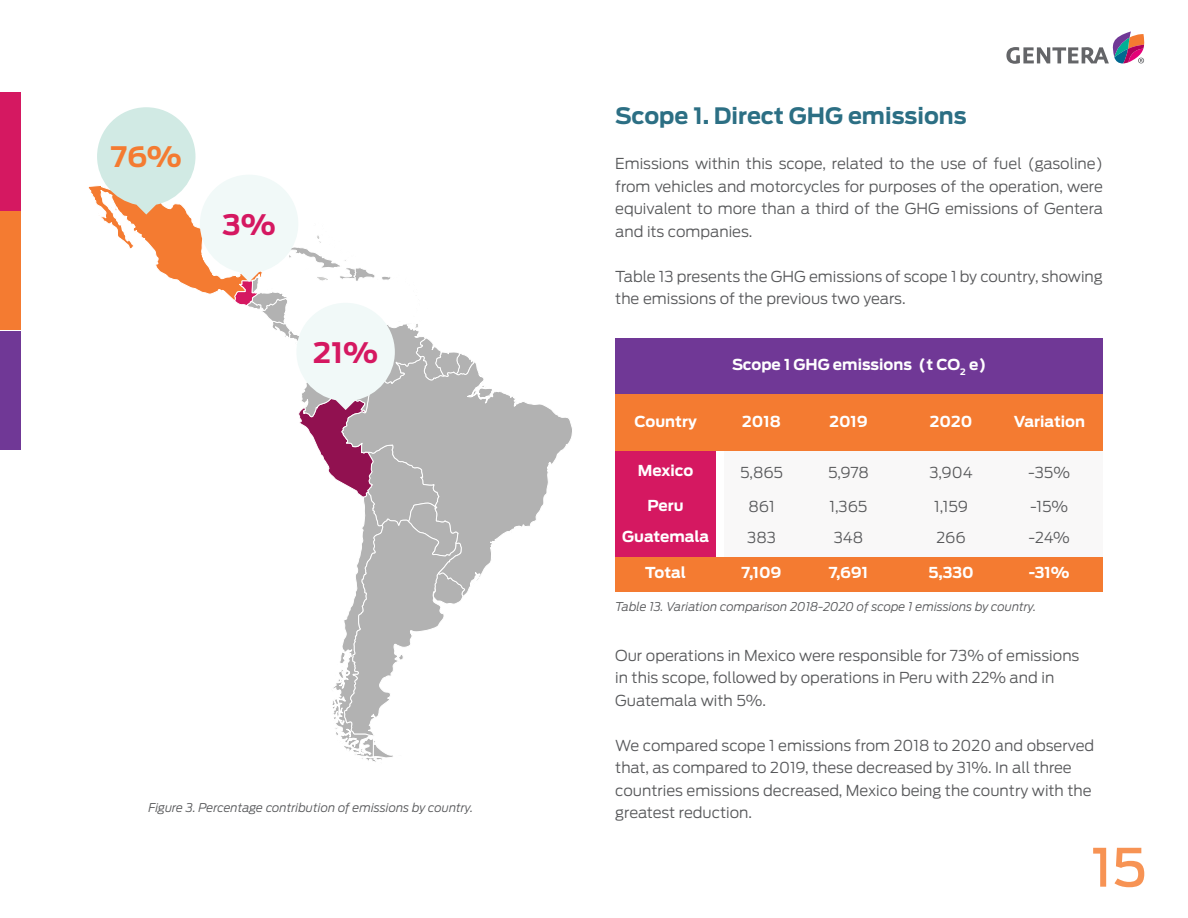
<style>
.page{position:relative;width:1188px;height:918px;background:#fff}
.page>*{position:absolute;margin:0;border:0;box-sizing:border-box;transform-origin:0 0}
.t1{font:500 52.5px "Antenna";color:#f79354}
.t2{font:700 28.05px "Antenna";color:#d51861}
.t3{font:700 28.05px "Antenna";color:#f47b31}
.Body_text_2{font:700 22.5px "Antenna";color:#2c6f84}
.Body_text_2-2{font:300 15px/22.5px "Antenna";color:#57585a}
.Body_text_2-3{font:700 15px "Antenna";color:#fff}
.Body_text_2-4{font:italic 300 12px "Antenna";color:#57585a}
</style>
<div class="page">
<div style="left:0;top:92px;width:20px;height:119px;background:#d51861"></div>
<div style="left:0;top:211px;width:20px;height:119px;background:#f47b31"></div>
<div style="left:0;top:331px;width:20px;height:119px;background:#703896"></div>
<svg style="left:1006px;top:31px;width:138px;height:33px"></svg>
<div style="left:725px;top:451px;width:378px;height:106px;background:#f9f8f8"></div>
<div style="left:615px;top:451px;width:101px;height:106px;background:#d51861"></div>
<div style="left:615px;top:339px;width:488px;height:56px;background:#703896"></div>
<div style="left:615px;top:557px;width:488px;height:34px;background:#f47b31"></div>
<div style="left:615px;top:395px;width:488px;height:56px;background:#f47b31"></div>
<svg style="left:474px;top:362px;width:98px;height:219px"></svg>
<svg style="left:88px;top:107px;width:386px;height:655px"></svg>
<h2 class="t3" style="left:111px;top:140px;width:73px">76%</h2>
<h2 class="t2" style="left:223px;top:208px;width:55px">3%</h2>
<h2 class="t2" style="left:313px;top:336px;width:66px">21%</h2>
<p class="Body_text_2-4" style="left:148px;top:800px;width:326px">Figure 3. Percentage contribution of emissions by country.</p>
<p class="Body_text_2" style="left:615px;top:103px;width:353px">Scope 1. Direct GHG emissions</p>
<p class="Body_text_2-2" style="left:615px;top:153px;width:489px;text-align:justify">Emissions within this scope, related to the use of fuel (gasoline) from vehicles and motorcycles for purposes of the operation, were equivalent to more than a third of the GHG emissions of Gentera and its companies.</p>
<p class="Body_text_2-2" style="left:615px;top:265px;width:489px">Table 13 presents the GHG emissions of scope 1 by country, showing the emissions of the previous two years.</p>
<p class="Body_text_2-3" style="left:732px;top:356px;width:256px">Scope 1 GHG emissions (t CO<sub>2</sub> e)</p>
<p class="Body_text_2-3" style="left:742px;top:413px;width:40px">2018</p>
<p class="Body_text_2-3" style="left:829px;top:413px;width:40px">2019</p>
<p class="Body_text_2-3" style="left:930px;top:413px;width:44px">2020</p>
<p class="Body_text_2-3" style="left:1014px;top:413px;width:73px">Variation</p>
<p class="Body_text_2-2" style="left:740px;top:461px;width:45px">5,865</p>
<p class="Body_text_2-2" style="left:828px;top:461px;width:42px">5,978</p>
<p class="Body_text_2-2" style="left:929px;top:461px;width:45px">3,904</p>
<p class="Body_text_2-2" style="left:1028px;top:461px;width:43px">-35%</p>
<p class="Body_text_2-2" style="left:748px;top:496px;width:28px">861</p>
<p class="Body_text_2-2" style="left:747px;top:527px;width:30px">383</p>
<p class="Body_text_2-3" style="left:634px;top:413px;width:64px">Country</p>
<p class="Body_text_2-3" style="left:638px;top:462px;width:57px">Mexico</p>
<p class="Body_text_2-3" style="left:647px;top:497px;width:38px">Peru</p>
<p class="Body_text_2-3" style="left:622px;top:528px;width:88px">Guatemala</p>
<p class="Body_text_2-3" style="left:645px;top:564px;width:42px">Total</p>
<p class="Body_text_2-2" style="left:829px;top:496px;width:40px">1,365</p>
<p class="Body_text_2-2" style="left:834px;top:527px;width:31px">348</p>
<p class="Body_text_2-2" style="left:934px;top:496px;width:36px">1,159</p>
<p class="Body_text_2-2" style="left:936px;top:527px;width:31px">266</p>
<p class="Body_text_2-2" style="left:1030px;top:496px;width:40px">-15%</p>
<p class="Body_text_2-2" style="left:1029px;top:527px;width:43px">-24%</p>
<p class="Body_text_2-3" style="left:742px;top:564px;width:41px">7,109</p>
<p class="Body_text_2-3" style="left:829px;top:564px;width:41px">7,691</p>
<p class="Body_text_2-3" style="left:928px;top:564px;width:47px">5,330</p>
<p class="Body_text_2-3" style="left:1029px;top:564px;width:42px">-31%</p>
<p class="Body_text_2-4" style="left:615px;top:599px;width:423px">Table 13. Variation comparison 2018-2020 of scope 1 emissions by country.</p>
<p class="Body_text_2-2" style="left:615px;top:644px;width:466px">Our operations in Mexico were responsible for 73% of emissions in this scope, followed by operations in Peru with 22% and in<br>Guatemala with 5%.</p>
<p class="Body_text_2-2" style="left:615px;top:734px;width:480px">We compared scope 1 emissions from 2018 to 2020 and observed that, as compared to 2019, these decreased by 31%. In all three countries emissions decreased, Mexico being the country with the greatest reduction.</p>
<h1 class="t1" style="left:1091px;top:836px;width:57px">15</h1>
</div>
